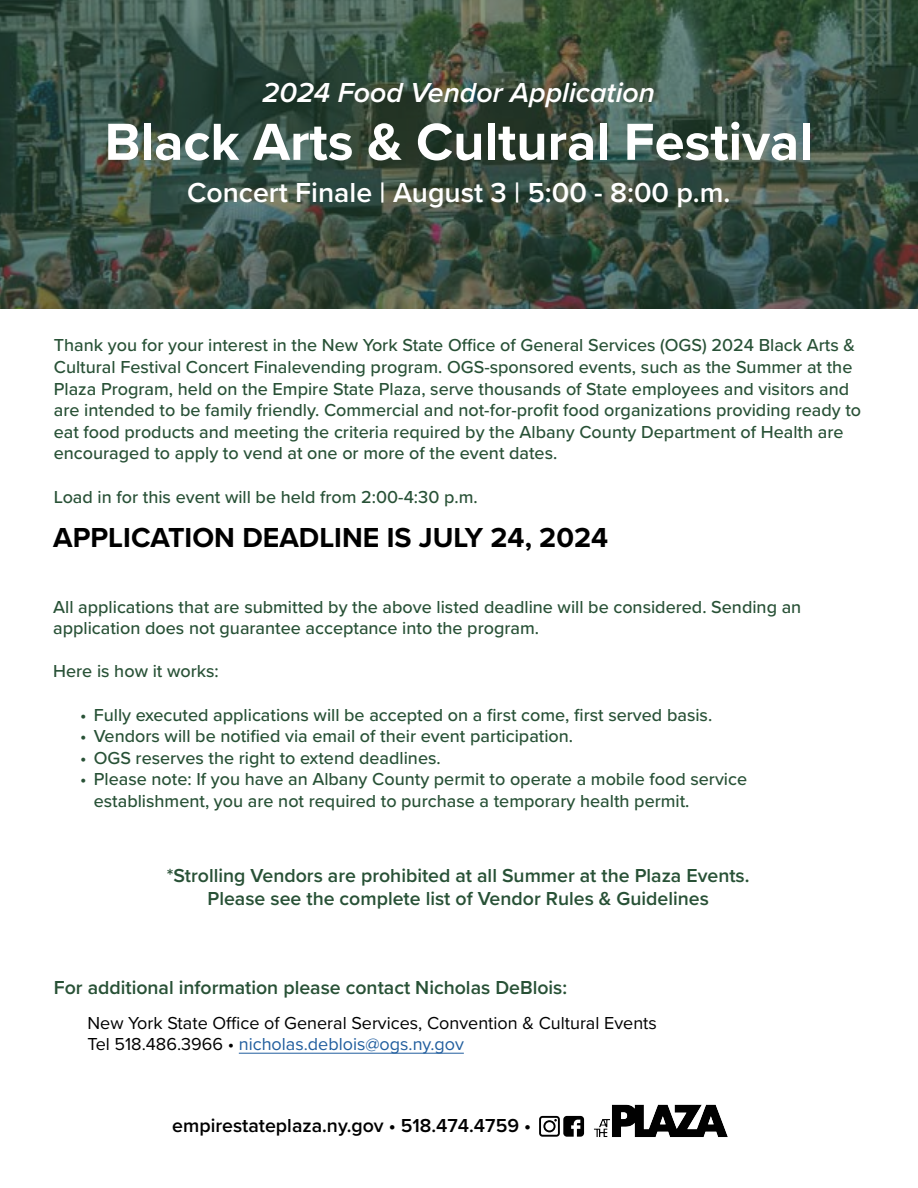
<style>
.page{position:relative;width:918px;height:1188px;background:#fff}
.page>*{position:absolute;margin:0;border:0;box-sizing:border-box;transform-origin:0 0}
.t1{font:700 54px "Proxima Nova";color:#fff}
.t2{font:600 28.5px "Proxima Nova";color:#fff}
.t3{font:700 28.5px "Proxima Nova";color:#000}
.t4{font:italic 600 28.5px "Proxima Nova";color:#fff}
.t5{font:600 19.5px "Proxima Nova";color:#285136}
.t6{font:600 19.5px "Proxima Nova";color:#000}
.t7{font:500 18px/21.6px "Proxima Nova";color:#285136}
.t8{font:18px "Proxima Nova";color:#000}
.t9{font:18px "Proxima Nova";color:#215e9e}
.s1{color:#000}
</style>
<div class="page">
<svg style="left:0;top:0;width:918px;height:309px;background:#394e41"></svg>
<hr style="left:239px;top:1053px;width:225px;height:1px;background:#215e9e">
<img style="left:594px;top:1104px;width:134px;height:33px">
<svg style="left:539px;top:1116px;width:45px;height:21px"></svg>
<p class="t4" style="left:263px;top:71px;width:394px">2024 Food Vendor Application</p>
<p class="t1" style="left:105px;top:102px;width:710px">Black Arts &amp; Cultural Festival</p>
<p class="t2" style="left:187px;top:171px;width:545px">Concert Finale | August 3 | 5:00 - 8:00 p.m.</p>
<p class="t7" style="left:54px;top:334px;width:809px">Thank you for your interest in the New York State Office of General Services (OGS) 2024 Black Arts &amp; Cultural Festival Concert Finalevending program. OGS-sponsored events, such as the Summer at the Plaza Program, held on the Empire State Plaza, serve thousands of State employees and visitors and are intended to be family friendly. Commercial and not-for-profit food organizations providing ready to eat food products and meeting the criteria required by the Albany County Department of Health are encouraged to apply to vend at one or more of the event dates.</p>
<p class="t7" style="left:54px;top:485px;width:425px">Load in for this event will be held from 2:00-4:30 p.m.</p>
<p class="t3" style="left:53px;top:517px;width:556px">APPLICATION DEADLINE IS JULY 24, 2024</p>
<p class="t7" style="left:53px;top:595px;width:750px">All applications that are submitted by the above listed deadline will be considered. Sending an application does not guarantee acceptance into the program.</p>
<p class="t7" style="left:53px;top:660px;width:167px">Here is how it works:</p>
<p class="t7" style="left:80px;top:703px;width:634px">• Fully executed applications will be accepted on a first come, first served basis.</p>
<p class="t7" style="left:80px;top:725px;width:495px">• Vendors will be notified via email of their event participation.</p>
<p class="t7" style="left:80px;top:746px;width:362px">• OGS reserves the right to extend deadlines.</p>
<p class="t7" style="left:94px;top:768px;width:655px;text-indent:-14px">• Please note: If you have an Albany County permit to operate a mobile food service establishment, you are not required to purchase a temporary health permit.</p>
<p class="t5" style="left:167px;top:861px;width:584px">*Strolling Vendors are prohibited at all Summer at the Plaza Events.</p>
<p class="t5" style="left:208px;top:884px;width:503px">Please see the complete list of Vendor Rules &amp; Guidelines</p>
<p class="t5" style="left:54px;top:973px;width:515px">For additional information please contact Nicholas DeBlois:</p>
<p class="t8" style="left:88px;top:1009px;width:571px">New York State Office of General Services, Convention &amp; Cultural Events</p>
<p class="t9" style="left:88px;top:1031px;width:378px"><span class="s1">Tel 518.486.3966 •</span> nicholas.deblois@ogs.ny.gov</p>
<p class="t6" style="left:172px;top:1111px;width:360px">empirestateplaza.ny.gov • 518.474.4759 •</p>
</div>
